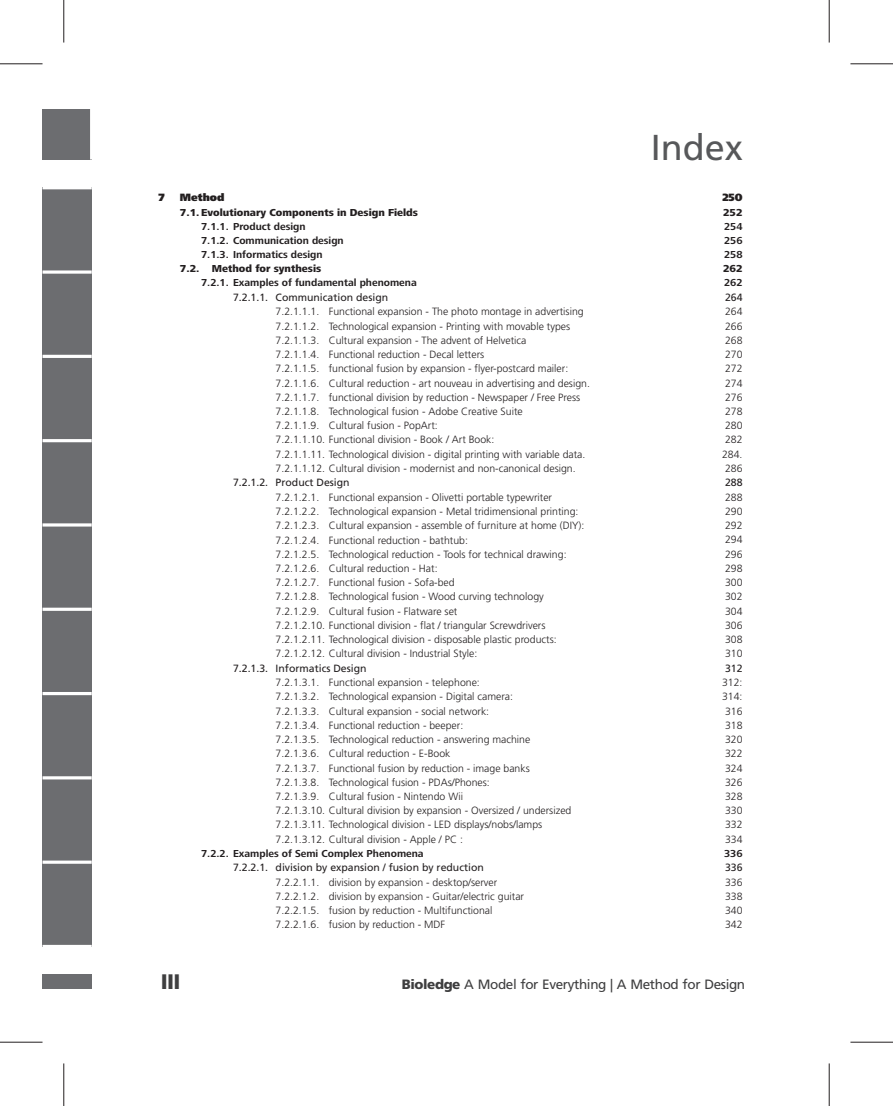
<style>
.page{position:relative;width:893px;height:1106px;background:#fff}
.page>*{position:absolute;margin:0;border:0;box-sizing:border-box;transform-origin:0 0}
.t1{font:36px "Frutiger CE";color:#57585a}
.t2{font:900 21px "Frutiger";color:#3e3e3f}
.t3{font:13.5px "Frutiger";letter-spacing:-.03em;color:#3e3e3f}
.t4{font:300 10.5px/14.2px "Frutiger";color:#231f20}
.t5{font:700 10.5px/14.1px "Frutiger Next LT";color:#231f20}
.t6{font:10.5px "Frutiger LT";color:#231f20}
.t7{font:800 10.5px "Frutiger Next LT";color:#231f20}
.t8{font:900 10.5px "Frutiger LT";color:#231f20}
.s1{font-weight:900}
</style>
<div class="page">
<div style="left:43px;top:188px;width:49px;height:84px;background:#6c6d70"></div>
<div style="left:43px;top:272px;width:49px;height:84px;background:#6c6d70"></div>
<div style="left:43px;top:356px;width:49px;height:84px;background:#6c6d70"></div>
<div style="left:43px;top:440px;width:49px;height:85px;background:#6c6d70"></div>
<div style="left:43px;top:525px;width:49px;height:84px;background:#6c6d70"></div>
<div style="left:43px;top:609px;width:49px;height:84px;background:#6c6d70"></div>
<div style="left:43px;top:693px;width:49px;height:85px;background:#6c6d70"></div>
<div style="left:43px;top:778px;width:49px;height:84px;background:#6c6d70"></div>
<div style="left:43px;top:862px;width:49px;height:84px;background:#6c6d70"></div>
<div style="left:43px;top:109px;width:49px;height:50px;background:#6c6d70"></div>
<hr style="left:90px;top:109px;width:3px;height:50px;background:#fff">
<div style="left:43px;top:974px;width:49px;height:15px;background:#6c6d70"></div>
<svg style="left:43px;top:944px;width:49px;height:3px"></svg>
<hr style="left:43px;top:860px;width:49px;height:3px;background:#fff">
<hr style="left:43px;top:776px;width:49px;height:3px;background:#fff">
<hr style="left:43px;top:692px;width:49px;height:3px;background:#fff">
<svg style="left:43px;top:607px;width:49px;height:4px"></svg>
<hr style="left:43px;top:523px;width:49px;height:3px;background:#fff">
<hr style="left:43px;top:439px;width:49px;height:3px;background:#fff">
<hr style="left:43px;top:355px;width:49px;height:3px;background:#fff">
<svg style="left:43px;top:270px;width:49px;height:4px"></svg>
<hr style="left:43px;top:186px;width:49px;height:3px;background:#fff">
<hr style="left:63px;top:0;width:1px;height:43px;background:#231f20">
<hr style="left:0;top:63px;width:43px;height:1px;background:#231f20">
<hr style="left:0;top:1041px;width:43px;height:1px;background:#231f20">
<hr style="left:63px;top:1063px;width:1px;height:43px;background:#231f20">
<hr style="left:829px;top:0;width:1px;height:43px;background:#231f20">
<hr style="left:850px;top:63px;width:43px;height:1px;background:#231f20">
<hr style="left:850px;top:1041px;width:43px;height:1px;background:#231f20">
<hr style="left:829px;top:1063px;width:1px;height:43px;background:#231f20">
<p class="t8" style="left:159px;top:193px;width:8px">7</p>
<p class="t8" style="left:180px;top:193px;width:46px">Method</p>
<p class="t7" style="left:180px;top:207px;width:240px">7.1. Evolutionary Components in Design Fields</p>
<p class="t5" style="left:201px;top:220px;width:144px">7.1.1. Product design<br>7.1.2. Communication design<br>7.1.3. Informatics design</p>
<p class="t7" style="left:180px;top:264px;width:143px">7.2. Method for synthesis</p>
<p class="t5" style="left:201px;top:276px;width:217px">7.2.1. Examples of fundamental phenomena</p>
<p class="t6" style="left:233px;top:293px;width:157px">7.2.1.1. Communication design</p>
<p class="t4" style="left:276px;top:305px;width:316px">7.2.1.1.1. Functional expansion - The photo montage in advertising 7.2.1.1.2. Technological expansion - Printing with movable types 7.2.1.1.3. Cultural expansion - The advent of Helvetica<br>7.2.1.1.4. Functional reduction - Decal letters<br>7.2.1.1.5. functional fusion by expansion - flyer-postcard mailer:<br>7.2.1.1.6. Cultural reduction - art nouveau in advertising and design.<br>7.2.1.1.7. functional division by reduction - Newspaper / Free Press 7.2.1.1.8. Technological fusion - Adobe Creative Suite<br>7.2.1.1.9. Cultural fusion - PopArt:<br>7.2.1.1.10. Functional division - Book / Art Book:<br>7.2.1.1.11. Technological division - digital printing with variable data.<br>7.2.1.1.12. Cultural division - modernist and non-canonical design.</p>
<p class="t6" style="left:233px;top:478px;width:118px">7.2.1.2. Product Design</p>
<p class="t4" style="left:276px;top:491px;width:310px">7.2.1.2.1. Functional expansion - Olivetti portable typewriter 7.2.1.2.2. Technological expansion - Metal tridimensional printing:<br>7.2.1.2.3. Cultural expansion - assemble of furniture at home (DIY):<br>7.2.1.2.4. Functional reduction - bathtub:<br>7.2.1.2.5. Technological reduction - Tools for technical drawing:<br>7.2.1.2.6. Cultural reduction - Hat:<br>7.2.1.2.7. Functional fusion - Sofa-bed<br>7.2.1.2.8. Technological fusion - Wood curving technology 7.2.1.2.9. Cultural fusion - Flatware set<br>7.2.1.2.10. Functional division - flat / triangular Screwdrivers 7.2.1.2.11. Technological division - disposable plastic products:<br>7.2.1.2.12. Cultural division - Industrial Style:</p>
<p class="t6" style="left:233px;top:663px;width:135px">7.2.1.3. Informatics Design</p>
<p class="t4" style="left:276px;top:676px;width:297px">7.2.1.3.1. Functional expansion - telephone:<br>7.2.1.3.2. Technological expansion - Digital camera:<br>7.2.1.3.3. Cultural expansion - social network:<br>7.2.1.3.4. Functional reduction - beeper:<br>7.2.1.3.5. Technological reduction - answering machine 7.2.1.3.6. Cultural reduction - E-Book<br>7.2.1.3.7. Functional fusion by reduction - image banks 7.2.1.3.8. Technological fusion - PDAs/Phones:<br>7.2.1.3.9. Cultural fusion - Nintendo Wii<br>7.2.1.3.10. Cultural division by expansion - Oversized / undersized 7.2.1.3.11. Technological division - LED displays/nobs/lamps 7.2.1.3.12. Cultural division - Apple / PC :</p>
<p class="t5" style="left:201px;top:846px;width:224px">7.2.2. Examples of Semi Complex Phenomena</p>
<p class="t6" style="left:233px;top:863px;width:252px">7.2.2.1. division by expansion / fusion by reduction</p>
<p class="t4" style="left:276px;top:875px;width:250px">7.2.2.1.1. division by expansion - desktop/server 7.2.2.1.2. division by expansion - Guitar/electric guitar 7.2.2.1.5. fusion by reduction - Multifunctional 7.2.2.1.6. fusion by reduction - MDF</p>
<h1 class="t1" style="left:651px;top:133px;width:94px">Index</h1>
<p class="t8" style="left:722px;top:193px;width:22px">250</p>
<p class="t7" style="left:723px;top:207px;width:21px">252</p>
<p class="t5" style="left:724px;top:220px;width:20px;text-align:justify">254<br>256<br>258</p>
<p class="t7" style="left:723px;top:264px;width:21px">262</p>
<p class="t5" style="left:724px;top:276px;width:20px">262</p>
<p class="t6" style="left:725px;top:293px;width:19px">264</p>
<p class="t4" style="left:722px;top:305px;width:22px;text-align:justify">264<br>266<br>268<br>270<br>272<br>274<br>276<br>278<br>280<br>282<br>284.<br>286</p>
<p class="t6" style="left:725px;top:478px;width:19px">288</p>
<p class="t4" style="left:725px;top:491px;width:19px;text-align:justify">288<br>290<br>292<br>294<br>296<br>298<br>300<br>302<br>304<br>306<br>308<br>310</p>
<p class="t6" style="left:725px;top:663px;width:19px">312</p>
<p class="t4" style="left:722px;top:676px;width:22px;text-align:justify">312:<br>314:<br>316<br>318<br>320<br>322<br>324<br>326<br>328<br>330<br>332<br>334</p>
<p class="t5" style="left:724px;top:846px;width:20px">336</p>
<p class="t6" style="left:725px;top:863px;width:19px">336</p>
<p class="t4" style="left:725px;top:875px;width:19px;text-align:justify">336<br>338<br>340<br>342</p>
<h2 class="t2" style="left:161px;top:973px;width:21px">III</h2>
<p class="t3" style="left:402px;top:978px;width:345px"><span class="s1">Bioledge</span> A Model for Everything | A Method for Design</p>
</div>
